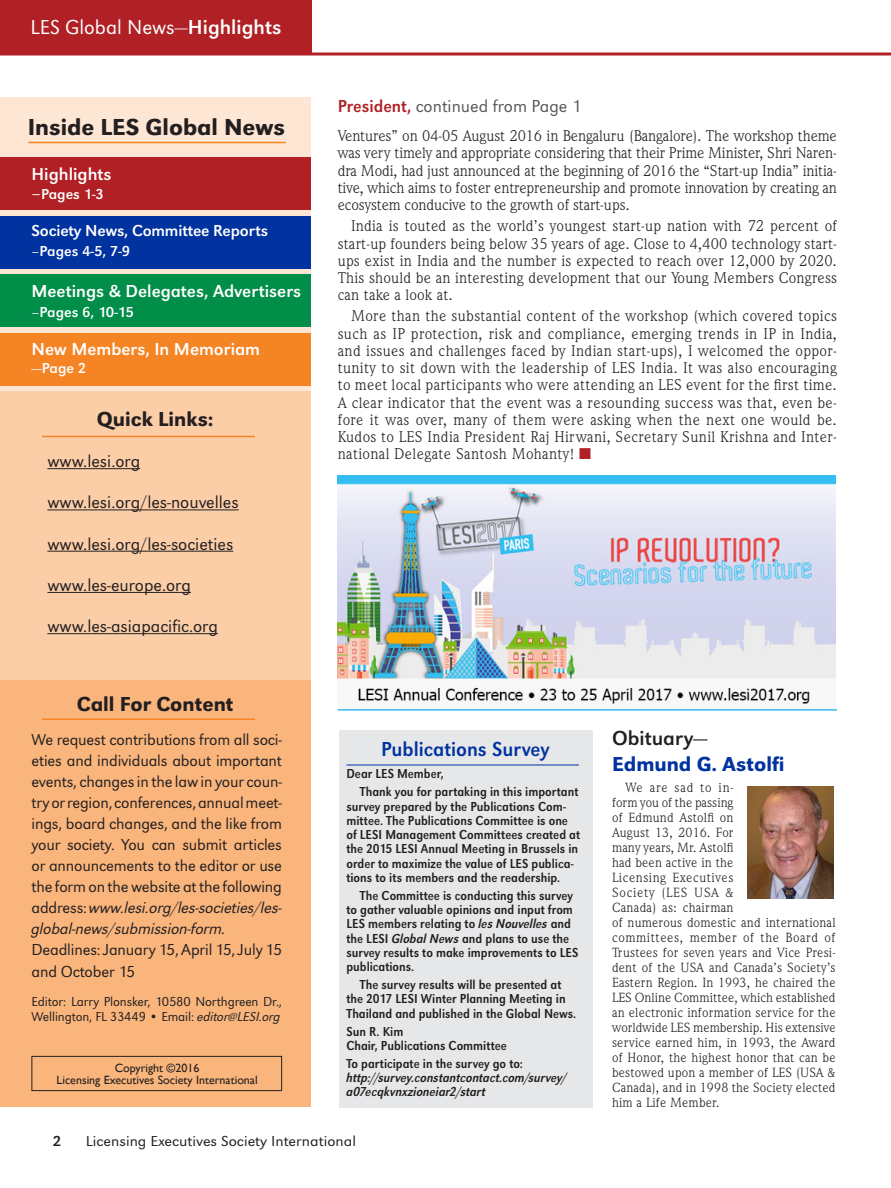
<style>
.page{position:relative;width:891px;height:1188px;background:#fff}
.page>*{position:absolute;margin:0;border:0;box-sizing:border-box;transform-origin:0 0}
.t1{font:500 24px "URW Grotesk T";color:#231f20}
.Headline{font:500 21px "URW Grotesk T";color:#231f20}
.t2{font:21px "URW Grotesk T Ligh";color:#fff}
.Body_text{font:21px "URW Grotesk T Regu Narr";color:#0032a0}
.t3{font:500 21px "URW Grotesk T";color:#0032a0}
.t4{font:21px "URW Grotesk T";color:#231f20}
.t5{font:18px "URW Grotesk T Ligh";color:#231f20}
.t6{font:18px "URW Grotesk T";color:#fff}
.t7{font:18px "URW Grotesk T Ligh";color:#57585a}
.t8{font:16.5px/21px "URW Grotesk T Ligh";letter-spacing:-.01em;color:#231f20;text-align:justify}
.t9{font:16.5px "URW Grotesk T";letter-spacing:-.01em;color:#fff}
.Drop_Cap{font:15.75px/17.2px "Weidemann IT Cby BT";letter-spacing:.01em;color:#231f20;text-align:justify}
.t10{font:15px "URW Grotesk T";color:#fff}
.t11{font:15px "URW Grotesk T Ligh";color:#231f20;scale:1.08 1}
.t12{font:15px "URW Grotesk T";color:#231f20;scale:1.08 1}
.t13{font:13.5px/14.2px "URW Grotesk T Regu Extr Narr";color:#231f20}
.Body_text-2{font:13.5px/15px "Weidemann IT Cby BT";letter-spacing:.01em;color:#231f20}
.t14{font:13.5px/15px "URW Grotesk T Ligh";letter-spacing:-.01em;color:#231f20}
.t15{font:13.5px/14.2px "URW Grotesk T Regu Extr Narr Obli";color:#231f20}
.t16{font:12px "Gill Sans";color:#231f20}
.s1{font-family:"URW Grotesk T"}
.s2{font-size:18px}
.s3{font-family:"URW Grotesk T Ligh Obli"}
.s4{font-family:"URW Grotesk T Regu Narr";color:#b02024}
.s5{color:#b02024}
.s6{font-family:"URW Grotesk T Regu Extr Narr Obli"}
</style>
<div class="page">
<hr style="left:0;top:52px;width:891px;height:3px;background:#b02024">
<div style="left:0;top:0;width:312px;height:54px;background:#b02024"></div>
<div style="left:0;top:97px;width:311px;height:361px;background:#fde6d3"></div>
<div style="left:0;top:392px;width:311px;height:319px;background:#fbcea8"></div>
<div style="left:0;top:680px;width:311px;height:427px;background:#f9b57c"></div>
<div style="left:0;top:158px;width:311px;height:52px;background:#b02024"></div>
<hr style="left:47px;top:468px;width:93px;height:1px;background:#231f20">
<hr style="left:47px;top:510px;width:192px;height:1px;background:#231f20">
<hr style="left:47px;top:551px;width:186px;height:1px;background:#231f20">
<hr style="left:47px;top:592px;width:144px;height:1px;background:#231f20">
<hr style="left:47px;top:633px;width:171px;height:1px;background:#231f20">
<hr style="left:28px;top:142px;width:258px;height:1px;background:#f58425">
<hr style="left:42px;top:436px;width:213px;height:1px;background:#f58425">
<hr style="left:42px;top:718px;width:213px;height:2px;background:#f58425">
<div style="left:0;top:216px;width:311px;height:52px;background:#0032a0"></div>
<div style="left:0;top:274px;width:311px;height:53px;background:#008e49"></div>
<div style="left:0;top:333px;width:311px;height:52px;background:#f58425"></div>
<div style="left:32px;top:1056px;width:250px;height:35px;border:1px solid #231f20"></div>
<div style="left:339px;top:730px;width:254px;height:378px;background:#e6e7e9"></div>
<hr style="left:346px;top:765px;width:233px;height:1px;background:#0032a0">
<img style="left:747px;top:787px;width:86px;height:112px">
<img style="left:338px;top:475px;width:498px;height:230px">
<hr style="left:338px;top:709px;width:499px;height:2px;background:#34bdf1">
<p class="t2" style="left:31px;top:15px;width:252px">LES Global News—<span class="s1">Highlights</span></p>
<p class="t1" style="left:28px;top:113px;width:259px">Inside LES Global News</p>
<p class="t6" style="left:32px;top:163px;width:82px">Highlights</p>
<p class="t10" style="left:32px;top:186px;width:74px"><span class="s2">–</span>Pages 1-3</p>
<p class="t9" style="left:32px;top:221px;width:238px">Society News, Committee Reports</p>
<p class="t10" style="left:32px;top:242px;width:100px">–Pages 4-5, 7-9</p>
<p class="t6" style="left:32px;top:281px;width:271px">Meetings &amp; Delegates, Advertisers</p>
<p class="t10" style="left:32px;top:303px;width:104px">–Pages 6, 10-15</p>
<p class="t6" style="left:32px;top:339px;width:230px">New Members, In Memoriam</p>
<p class="t10" style="left:32px;top:360px;width:56px">—Page 2</p>
<p class="Headline" style="left:97px;top:407px;width:118px">Quick Links:</p>
<p class="t5" style="left:47px;top:451px;width:94px">www.lesi.org</p>
<p class="t5" style="left:47px;top:492px;width:193px">www.lesi.org/les-nouvelles</p>
<p class="t5" style="left:47px;top:533px;width:187px">www.lesi.org/les-societies</p>
<p class="t5" style="left:47px;top:575px;width:145px">www.les-europe.org</p>
<p class="t5" style="left:47px;top:616px;width:172px">www.les-asiapacific.org</p>
<p class="Headline" style="left:77px;top:692px;width:158px">Call For Content</p>
<p class="t8" style="left:32px;top:729px;width:252px">We request contributions from all soci&shy;eties and individuals about important events, changes in the law in your coun&shy;try or region, conferences, annual meet&shy;ings, board changes, and the like from your society. You can submit articles or announcements to the editor or use the form on the website at the following address: <span class="s3">www.lesi.org/les-societies/les&shy;global-news/submission-form.</span></p>
<p class="t8" style="left:32px;top:938px;width:252px;line-height:22.5px">Deadlines: January 15, April 15, July 15 and October 15</p>
<p class="t14" style="left:32px;top:994px;width:252px">Editor: Larry Plonsker, 10580 Northgreen Dr.,<br>Wellington, FL 33449 • Email: <span class="s3">editor@LESI.org</span></p>
<p class="t16" style="left:115px;top:1061px;width:86px">Copyright ©2016</p>
<p class="t16" style="left:57px;top:1073px;width:203px">Licensing Executives Society International</p>
<p class="t7" style="left:338px;top:96px;width:245px"><span class="s4">President,</span> continued from Page 1</p>
<p class="Drop_Cap" style="left:338px;top:127px;width:501px">Ventures” on 04-05 August 2016 in Bengaluru (Bangalore). The workshop theme was very timely and appropriate considering that their Prime Minister, Shri Naren&shy;dra Modi, had just announced at the beginning of 2016 the “Start-up India” initia&shy;tive, which aims to foster entrepreneurship and promote innovation by creating an ecosystem conducive to the growth of start-ups.</p>
<p class="Drop_Cap" style="left:338px;top:217px;width:501px;text-indent:14px">India is touted as the world’s youngest start-up nation with 72 percent of start-up founders being below 35 years of age. Close to 4,400 technology start&shy;ups exist in India and the number is expected to reach over 12,000 by 2020.<br>This should be an interesting development that our Young Members Congress can take a look at.</p>
<p class="Drop_Cap" style="left:338px;top:307px;width:501px;text-indent:14px">More than the substantial content of the workshop (which covered topics such as IP protection, risk and compliance, emerging trends in IP in India, and issues and challenges faced by Indian start-ups), I welcomed the oppor&shy;tunity to sit down with the leadership of LES India. It was also encouraging to meet local participants who were attending an LES event for the first time.<br>A clear indicator that the event was a resounding success was that, even be&shy;fore it was over, many of them were asking when the next one would be.<br>Kudos to LES India President Raj Hirwani, Secretary Sunil Krishna and Inter&shy;national Delegate Santosh Mohanty! <span class="s5">■</span></p>
<p class="Body_text" style="left:381px;top:737px;width:170px">Publications Survey</p>
<p class="t13" style="left:346px;top:767px;width:99px">Dear LES Member,</p>
<p class="t13" style="left:346px;top:785px;width:235px;text-indent:14px">Thank you for partaking in this important survey prepared by the Publications Com&shy;mittee. The Publications Committee is one of LESI Management Committees created at the 2015 LESI Annual Meeting in Brussels in order to maximize the value of LES publica&shy;tions to its members and the readership.</p>
<p class="t13" style="left:346px;top:888px;width:233px;text-indent:14px">The Committee is conducting this survey to gather valuable opinions and input from LES members relating to <span class="s6">les Nouvelles</span> and the LESI <span class="s6">Global News</span> and plans to use the survey results to make improvements to LES publications.</p>
<p class="t13" style="left:346px;top:977px;width:231px;text-indent:14px">The survey results will be presented at the 2017 LESI Winter Planning Meeting in<br>Thailand and published in the Global News.</p>
<p class="t13" style="left:346px;top:1024px;width:58px">Sun R. Kim</p>
<p class="t13" style="left:346px;top:1038px;width:162px">Chair, Publications Committee</p>
<p class="t13" style="left:346px;top:1056px;width:178px">To participate in the survey go to:</p>
<p class="t15" style="left:346px;top:1071px;width:222px">http://survey.constantcontact.com/survey/ a07ecqkvnxzioneiar2/start</p>
<p class="t4" style="left:612px;top:726px;width:97px">Obituary—</p>
<p class="t3" style="left:612px;top:752px;width:174px">Edmund G. Astolfi</p>
<p class="Body_text-2" style="left:612px;top:779px;width:225px;text-indent:14px">We are sad to in-<br>form you of the passing<br>of Edmund Astolfi on<br>August 13, 2016. For<br>many years, Mr. Astolfi<br>had been active in the<br>Licensing Executives<br>Society (LES USA &amp;<br>Canada) as: chairman<br>of numerous domestic and international committees, member of the Board of<br>Trustees for seven years and Vice Presi&shy;dent of the USA and Canada’s Society’s<br>Eastern Region. In 1993, he chaired the<br>LES Online Committee, which established an electronic information service for the worldwide LES membership. His extensive service earned him, in 1993, the Award of Honor, the highest honor that can be bestowed upon a member of LES (USA &amp;<br>Canada), and in 1998 the Society elected him a Life Member.</p>
<p class="t12" style="left:53px;top:1132px;width:10px">2</p>
<p class="t11" style="left:86px;top:1132px;width:252px">Licensing Executives Society International</p>
</div>
